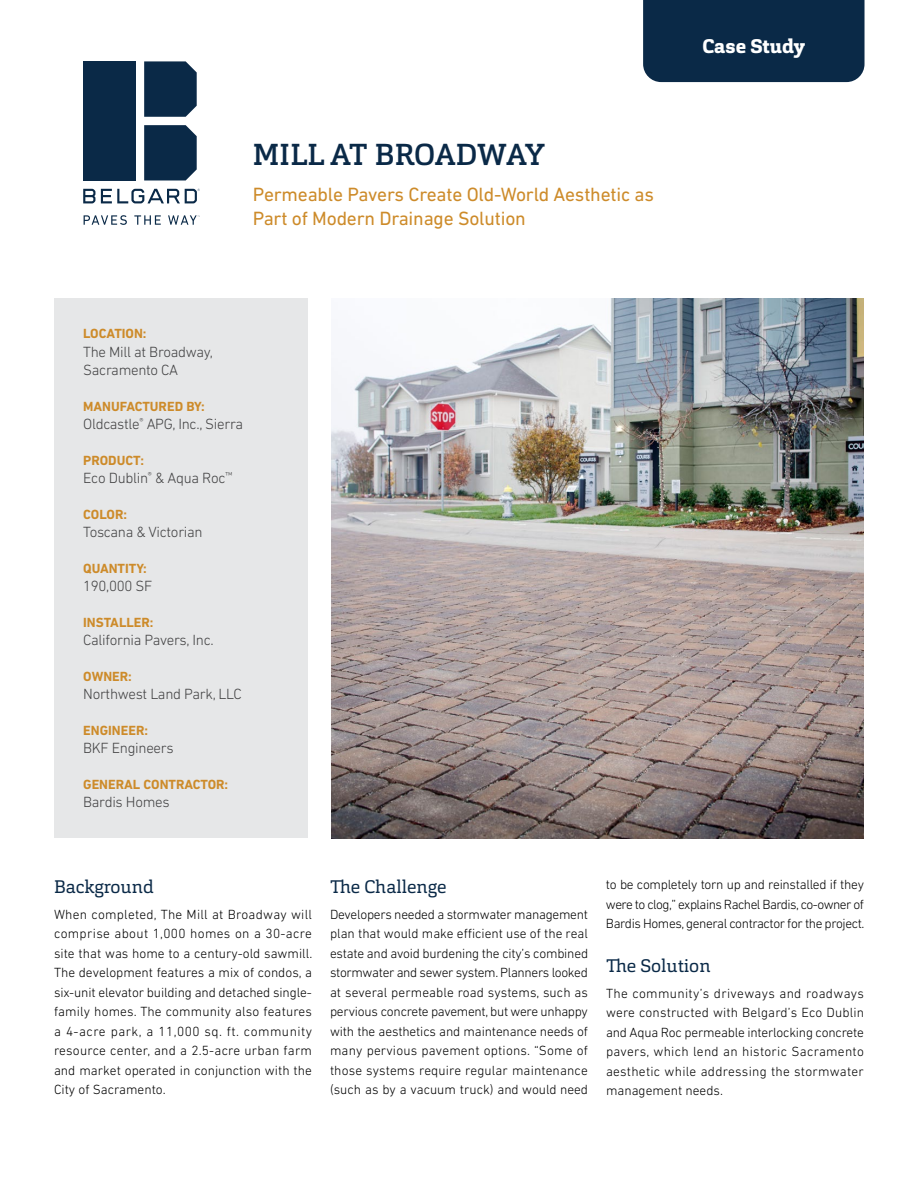
<style>
.page{position:relative;width:918px;height:1188px;background:#fff}
.page>*{position:absolute;margin:0;border:0;box-sizing:border-box;transform-origin:0 0}
.t1{font:500 30px "Cargan";letter-spacing:-.005em;color:#0a2947}
.t2{font:19.5px/23.4px "DIN Next LT Pro";letter-spacing:-.01em;color:#cd8b2a}
.t3{font:800 19.5px "Cargan";color:#fff}
.t4{font:18px "Cargan";color:#0a2947}
.t5{font:300 15px/18px "DIN Next LT Pro";letter-spacing:-.02em;color:#414142}
.t6{font:300 13.5px/19.5px "DIN Next LT Pro";color:#000;text-align:justify}
.t7{font:700 13.5px "DIN Next LT Pro";color:#cd8b2a}
</style>
<div class="page">
<div style="left:643px;top:0;width:222px;height:82px;background:#0a2947"></div>
<div style="left:54px;top:299px;width:254px;height:539px;background:#e6e7e8"></div>
<img style="left:331px;top:299px;width:532px;height:539px">
<svg style="left:144px;top:61px;width:53px;height:56px"></svg>
<svg style="left:144px;top:125px;width:53px;height:55px"></svg>
<div style="left:83px;top:61px;width:53px;height:119px;background:#0a2947"></div>
<svg style="left:83px;top:189px;width:12px;height:14px"></svg>
<svg style="left:101px;top:189px;width:99px;height:14px"></svg>
<svg style="left:84px;top:215px;width:43px;height:10px"></svg>
<svg style="left:134px;top:215px;width:27px;height:10px"></svg>
<svg style="left:168px;top:215px;width:32px;height:10px"></svg>
<h1 class="t1" style="left:253px;top:135px;width:293px">MILL AT BROADWAY</h1>
<h2 class="t2" style="left:253px;top:183px;width:403px">Permeable Pavers Create Old-World Aesthetic as<br>Part of Modern Drainage Solution</h2>
<p class="t7" style="left:83px;top:326px;width:65px">LOCATION:</p>
<p class="t5" style="left:83px;top:342px;width:131px">The Mill at Broadway,<br>Sacramento CA</p>
<p class="t7" style="left:83px;top:398px;width:123px">MANUFACTURED BY:</p>
<p class="t5" style="left:83px;top:414px;width:161px">Oldcastle<sup>®</sup> APG, Inc., Sierra</p>
<p class="t7" style="left:83px;top:452px;width:62px">PRODUCT:</p>
<p class="t5" style="left:83px;top:468px;width:151px">Eco Dublin<sup>®</sup> &amp; Aqua Roc<sup>™</sup></p>
<p class="t7" style="left:83px;top:506px;width:45px">COLOR:</p>
<p class="t5" style="left:83px;top:522px;width:121px">Toscana &amp; Victorian</p>
<p class="t7" style="left:83px;top:560px;width:65px">QUANTITY:</p>
<p class="t5" style="left:83px;top:576px;width:71px">190,000 SF</p>
<p class="t7" style="left:83px;top:614px;width:72px">INSTALLER:</p>
<p class="t5" style="left:83px;top:630px;width:132px">California Pavers, Inc.</p>
<p class="t7" style="left:83px;top:668px;width:50px">OWNER:</p>
<p class="t5" style="left:83px;top:684px;width:160px">Northwest Land Park, LLC</p>
<p class="t7" style="left:83px;top:722px;width:66px">ENGINEER:</p>
<p class="t5" style="left:83px;top:738px;width:92px">BKF Engineers</p>
<p class="t7" style="left:83px;top:776px;width:147px">GENERAL CONTRACTOR:</p>
<p class="t5" style="left:83px;top:792px;width:88px">Bardis Homes</p>
<h2 class="t3" style="left:703px;top:33px;width:104px">Case Study</h2>
<h3 class="t4" style="left:54px;top:875px;width:101px">Background</h3>
<p class="t6" style="left:54px;top:904px;width:260px">When completed, The Mill at Broadway will comprise about 1,000 homes on a 30-acre site that was home to a century-old sawmill.<br>The development features a mix of condos, a six-unit elevator building and detached single&shy;family homes. The community also features a 4-acre park, a 11,000 sq. ft. community resource center, and a 2.5-acre urban farm and market operated in conjunction with the City of Sacramento.</p>
<h3 class="t4" style="left:330px;top:875px;width:118px">The Challenge</h3>
<p class="t6" style="left:330px;top:904px;width:260px">Developers needed a stormwater management plan that would make efficient use of the real estate and avoid burdening the city’s combined stormwater and sewer system. Planners looked at several permeable road systems, such as pervious concrete pavement, but were unhappy with the aesthetics and maintenance needs of many pervious pavement options. “Some of those systems require regular maintenance (such as by a vacuum truck) and would need</p>
<p class="t6" style="left:606px;top:875px;width:260px">to be completely torn up and reinstalled if they were to clog,” explains Rachel Bardis, co-owner of Bardis Homes, general contractor for the project.</p>
<h3 class="t4" style="left:606px;top:954px;width:106px">The Solution</h3>
<p class="t6" style="left:606px;top:984px;width:260px">The community’s driveways and roadways were constructed with Belgard’s Eco Dublin and Aqua Roc permeable interlocking concrete pavers, which lend an historic Sacramento aesthetic while addressing the stormwater management needs.</p>
</div>
